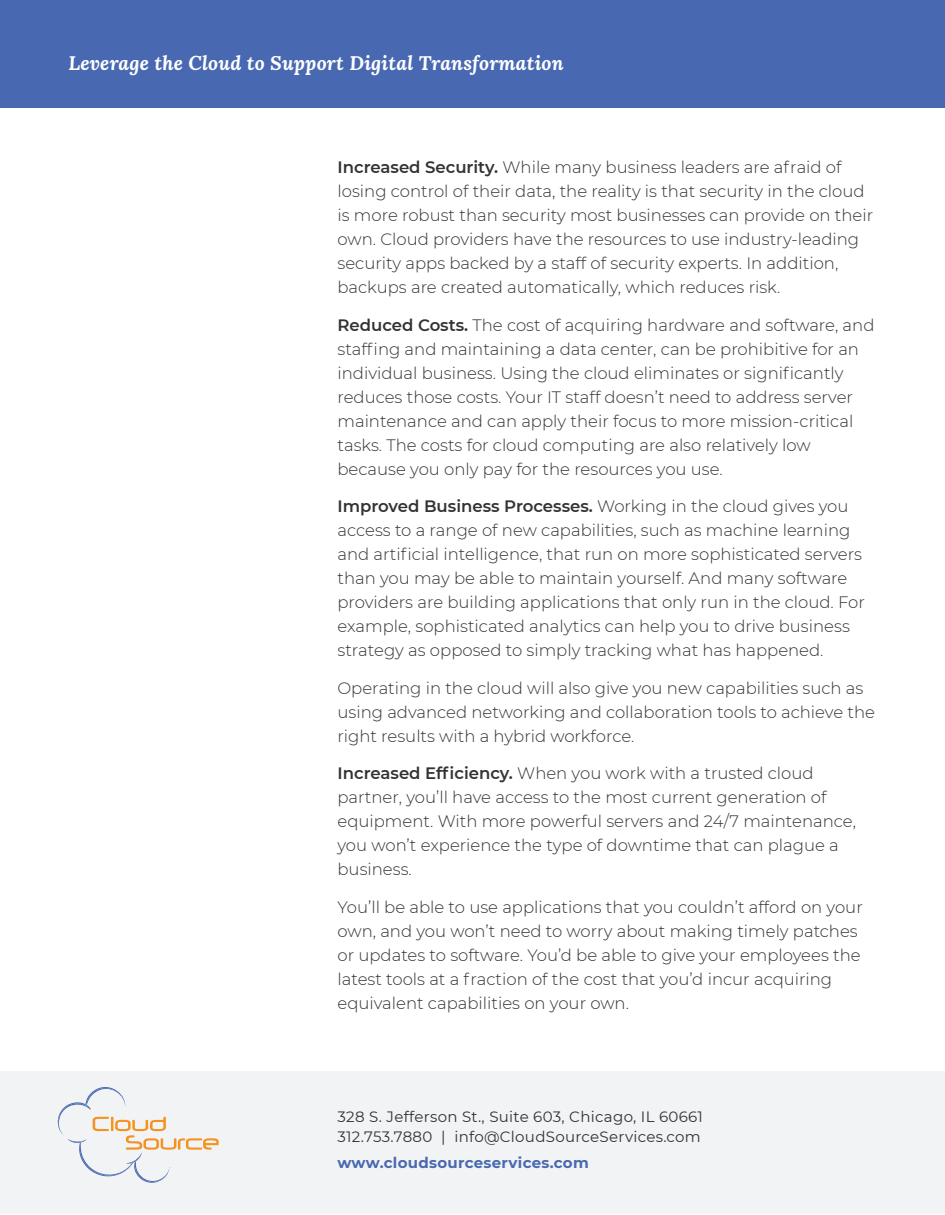
<style>
.page{position:relative;width:945px;height:1215px;background:#fff}
.page>*{position:absolute;margin:0;border:0;box-sizing:border-box;transform-origin:0 0}
.t1{font:italic 700 19.5px "Lora";letter-spacing:.01em;color:#fff}
.t2{font:300 16.5px/24px "Montserrat";color:#333}
.t3{font:15px/19.5px "Montserrat";letter-spacing:.02em;color:#333}
.t4{font:700 15px "Montserrat";letter-spacing:.02em;color:#4969b1}
.s1{font-weight:600}
</style>
<div class="page">
<div style="left:0;top:0;width:945px;height:108px;background:#4869b2"></div>
<div style="left:1px;top:1072px;width:944px;height:142px;background:#f2f3f4"></div>
<svg style="left:58px;top:1087px;width:161px;height:96px"></svg>
<p class="t1" style="left:69px;top:49px;width:497px">Leverage the Cloud to Support Digital Transformation</p>
<p class="t2" style="left:338px;top:155px;width:537px"><span class="s1">Increased Security.</span> While many business leaders are afraid of losing control of their data, the reality is that security in the cloud is more robust than security most businesses can provide on their own. Cloud providers have the resources to use industry-leading security apps backed by a staff of security experts. In addition, backups are created automatically, which reduces risk.</p>
<p class="t2" style="left:338px;top:313px;width:539px"><span class="s1">Reduced Costs.</span> The cost of acquiring hardware and software, and staffing and maintaining a data center, can be prohibitive for an individual business. Using the cloud eliminates or significantly reduces those costs. Your IT staff doesn’t need to address server maintenance and can apply their focus to more mission-critical tasks. The costs for cloud computing are also relatively low because you only pay for the resources you use.</p>
<p class="t2" style="left:338px;top:494px;width:529px"><span class="s1">Improved Business Processes.</span> Working in the cloud gives you access to a range of new capabilities, such as machine learning and artificial intelligence, that run on more sophisticated servers than you may be able to maintain yourself. And many software providers are building applications that only run in the cloud. For example, sophisticated analytics can help you to drive business strategy as opposed to simply tracking what has happened.</p>
<p class="t2" style="left:338px;top:676px;width:539px">Operating in the cloud will also give you new capabilities such as using advanced networking and collaboration tools to achieve the right results with a hybrid workforce.</p>
<p class="t2" style="left:338px;top:761px;width:520px"><span class="s1">Increased Efficiency.</span> When you work with a trusted cloud partner, you’ll have access to the most current generation of equipment. With more powerful servers and 24/7 maintenance, you won’t experience the type of downtime that can plague a business.</p>
<p class="t2" style="left:338px;top:895px;width:527px">You’ll be able to use applications that you couldn’t afford on your own, and you won’t need to worry about making timely patches or updates to software. You’d be able to give your employees the latest tools at a fraction of the cost that you’d incur acquiring equivalent capabilities on your own.</p>
<p class="t3" style="left:338px;top:1107px;width:367px">328 S. Jefferson St., Suite 603, Chicago, IL 60661<br>312.753.7880 | info@CloudSourceServices.com</p>
<p class="t4" style="left:338px;top:1152px;width:253px">www.cloudsourceservices.com</p>
</div>
